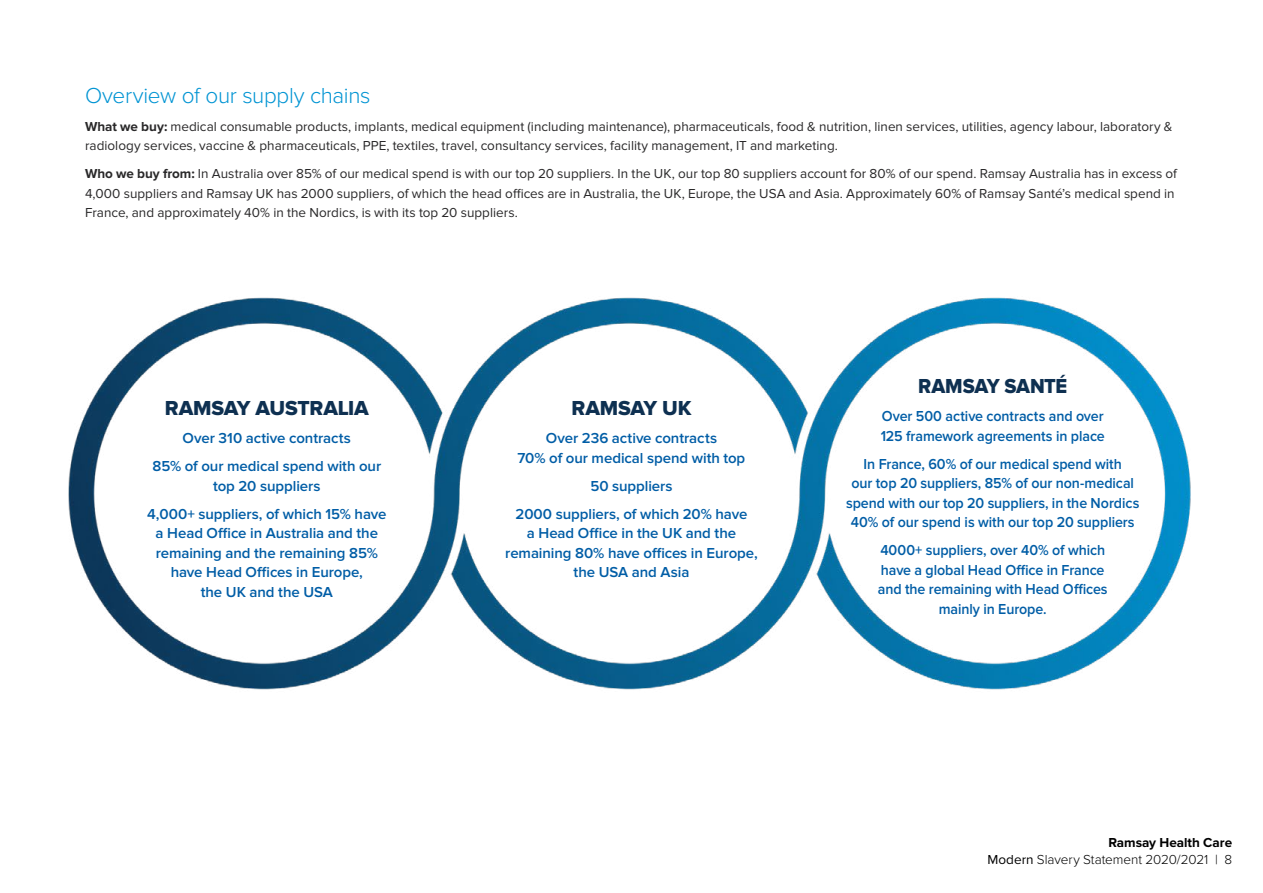
<style>
.page{position:relative;width:1263px;height:893px;background:#fff}
.page>*{position:absolute;margin:0;border:0;box-sizing:border-box;transform-origin:0 0}
.t1{font:300 22.5px "Proxima Nova";letter-spacing:-.015em;color:#0194d3}
.t2{font:21px "Proxima Nova Extrabld";letter-spacing:-.01em;color:#0e3051}
.t3{font:21px "Proxima Nova Extrabld";letter-spacing:-.01em;color:#0e3051;scale:.95 1}
.t4{font:600 15px/19.5px "Proxima Nova";letter-spacing:-.005em;color:#005da6;text-align:center}
.t5{font:600 15px/19.5px "Proxima Nova";letter-spacing:-.005em;color:#005da6;text-align:center;scale:.95 1}
.t6{font:13.5px/19.5px "Proxima Nova";color:#292829}
.t7{font:300 13.5px/16.5px "Proxima Nova";color:#000;text-align:right}
.s1{font-weight:700}
.s2{font-weight:400}
</style>
<div class="page">
<img style="left:68px;top:297px;width:1123px;height:393px">
<h1 class="t1" style="left:85px;top:82px;width:287px">Overview of our supply chains</h1>
<p class="t6" style="left:85px;top:117px;width:1089px"><span class="s1">What we buy:</span> medical consumable products, implants, medical equipment (including maintenance), pharmaceuticals, food &amp; nutrition, linen services, utilities, agency labour, laboratory &amp; radiology services, vaccine &amp; pharmaceuticals, PPE, textiles, travel, consultancy services, facility management, IT and marketing.</p>
<p class="t6" style="left:85px;top:164px;width:1093px"><span class="s1">Who we buy from:</span> In Australia over 85% of our medical spend is with our top 20 suppliers. In the UK, our top 80 suppliers account for 80% of our spend. Ramsay Australia has in excess of<br>4,000 suppliers and Ramsay UK has 2000 suppliers, of which the head offices are in Australia, the UK, Europe, the USA and Asia. Approximately 60% of Ramsay Santé’s medical spend in<br>France, and approximately 40% in the Nordics, is with its top 20 suppliers.</p>
<h2 class="t2" style="left:165px;top:396px;width:205px">RAMSAY AUSTRALIA</h2>
<p class="t4" style="left:152px;top:424px;width:230px;line-height:28px">Over 310 active contracts<br>85% of our medical spend with our</p>
<p class="t4" style="left:147px;top:472px;width:241px;line-height:28px">top 20 suppliers<br>4,000+ suppliers, of which 15% have</p>
<p class="t4" style="left:156px;top:524px;width:224px">a Head Office in Australia and the remaining and the remaining 85% have Head Offices in Europe,<br>the UK and the USA</p>
<h2 class="t2" style="left:571px;top:396px;width:122px">RAMSAY UK</h2>
<p class="t4" style="left:518px;top:429px;width:229px">Over 236 active contracts<br>70% of our medical spend with top</p>
<p class="t4" style="left:515px;top:472px;width:233px;line-height:28px">50 suppliers<br>2000 suppliers, of which 20% have</p>
<p class="t4" style="left:505px;top:524px;width:254px">a Head Office in the UK and the remaining 80% have offices in Europe, the USA and Asia</p>
<h2 class="t3" style="left:918px;top:374px;width:158px">RAMSAY SANTÉ</h2>
<p class="t5" style="left:881px;top:407px;width:237px;text-align:left">Over 500 active contracts and over<br>125 framework agreements in place</p>
<p class="t5" style="left:846px;top:454px;width:310px">In France, 60% of our medical spend with<br>our top 20 suppliers, 85% of our non-medical spend with our top 20 suppliers, in the Nordics 40% of our spend is with our top 20 suppliers</p>
<p class="t5" style="left:878px;top:541px;width:243px">4000+ suppliers, over 40% of which have a global Head Office in France and the remaining with Head Offices mainly in Europe.</p>
<p class="t7" style="left:987px;top:834px;width:246px"><span class="s1">Ramsay Health Care<br></span><span class="s2">Modern</span> Slavery Statement 2020/2021 | 8</p>
</div>
